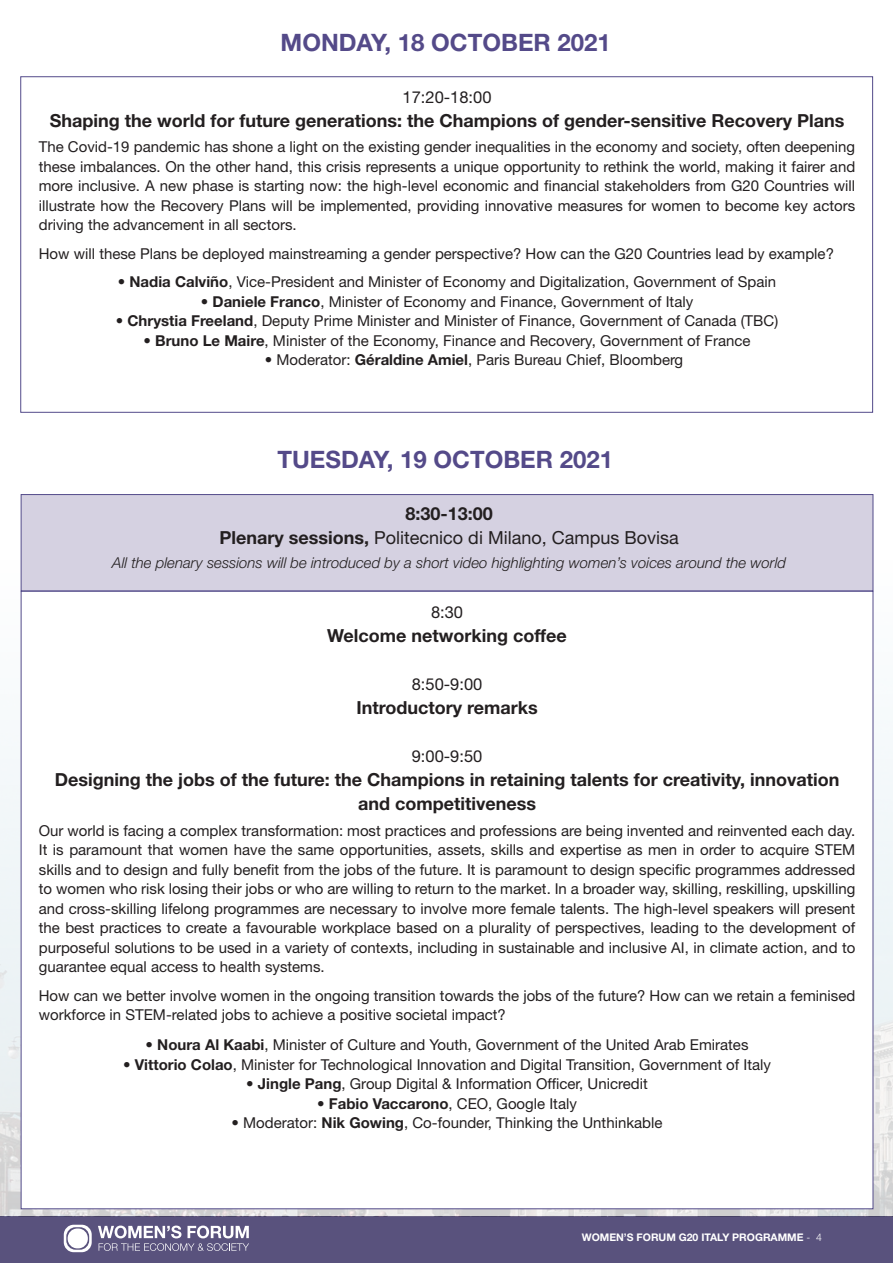
<style>
.page{position:relative;width:893px;height:1263px;background:#fff}
.page>*{position:absolute;margin:0;border:0;box-sizing:border-box;transform-origin:0 0}
.t1{font:700 24px "Helvetica Neue LT Std";color:#544a89}
.t2{font:700 18px/24px "Helvetica Neue LT Std";color:#231f20;text-align:center}
.t3{font:18px/24px "Helvetica Neue LT Std";color:#231f20;text-align:center}
.t4{font:16.5px "Helvetica Neue LT Std";color:#231f20}
.t5{font:15px/19.5px "Helvetica Neue LT Std";color:#231f20;text-align:justify}
.t6{font:italic 300 15px "Helvetica Neue LT Std";color:#231f20}
.t7{font:700 10.5px "Helvetica Neue LT Std";color:#fff}
.s1{font-weight:700}
.s2{font-weight:300}
</style>
<div class="page">
<div style="left:0;top:1216px;width:893px;height:47px;background:#59527d"></div>
<svg style="left:98px;top:1225px;width:151px;height:26px"></svg>
<svg style="left:64px;top:1225px;width:28px;height:27px"></svg>
<div style="left:68px;top:1228px;width:20px;height:20px;background:#fff;border-radius:10px"></div>
<img style="left:0;top:549px;width:893px;height:667px">
<div style="left:21px;top:494px;width:852px;height:97px;background:#d5d1e1;border:1px solid #534b8a"></div>
<div style="left:21px;top:591px;width:852px;height:618px;background:#fff;border:1px solid #534b8a"></div>
<h1 class="t1" style="left:281px;top:28px;width:332px">MONDAY, 18 OCTOBER 2021</h1>
<p class="t4" style="left:403px;top:87px;width:90px">17:20-18:00</p>
<p class="t2" style="left:50px;top:108px;width:796px">Shaping the world for future generations: the Champions of gender-sensitive Recovery Plans</p>
<p class="t5" style="left:39px;top:137px;width:818px">The Covid-19 pandemic has shone a light on the existing gender inequalities in the economy and society, often deepening these imbalances. On the other hand, this crisis represents a unique opportunity to rethink the world, making it fairer and more inclusive. A new phase is starting now: the high-level economic and financial stakeholders from G20 Countries will illustrate how the Recovery Plans will be implemented, providing innovative measures for women to become key actors driving the advancement in all sectors.</p>
<p class="t5" style="left:39px;top:243px;width:797px">How will these Plans be deployed mainstreaming a gender perspective? How can the G20 Countries lead by example?</p>
<p class="t5" style="left:118px;top:272px;width:660px">• <span class="s1">Nadia Calviño</span>, Vice-President and Minister of Economy and Digitalization, Government of Spain</p>
<p class="t5" style="left:201px;top:291px;width:494px">• <span class="s1">Daniele Franco</span>, Minister of Economy and Finance, Government of Italy</p>
<p class="t5" style="left:116px;top:311px;width:664px">• <span class="s1">Chrystia Freeland</span>, Deputy Prime Minister and Minister of Finance, Government of Canada (TBC)</p>
<p class="t5" style="left:143px;top:330px;width:609px">• <span class="s1">Bruno Le Maire</span>, Minister of the Economy, Finance and Recovery, Government of France</p>
<p class="t5" style="left:265px;top:350px;width:420px">• Moderator: <span class="s1">Géraldine Amiel</span>, Paris Bureau Chief, Bloomberg</p>
<h1 class="t1" style="left:277px;top:444px;width:337px">TUESDAY, 19 OCTOBER 2021</h1>
<p class="t3" style="left:220px;top:501px;width:461px"><span class="s1">8:30-13:00<br>Plenary sessions,</span> Politecnico di Milano, Campus Bovisa</p>
<p class="t6" style="left:112px;top:554px;width:675px">All the plenary sessions will be introduced by a short video highlighting women’s voices around the world</p>
<p class="t4" style="left:431px;top:603px;width:34px">8:30</p>
<p class="t2" style="left:327px;top:623px;width:241px">Welcome networking coffee</p>
<p class="t4" style="left:412px;top:675px;width:72px">8:50-9:00</p>
<p class="t2" style="left:356px;top:695px;width:183px">Introductory remarks</p>
<p class="t4" style="left:412px;top:747px;width:72px">9:00-9:50</p>
<p class="t2" style="left:55px;top:767px;width:786px">Designing the jobs of the future: the Champions in retaining talents for creativity, innovation and competitiveness</p>
<p class="t5" style="left:39px;top:821px;width:818px">Our world is facing a complex transformation: most practices and professions are being invented and reinvented each day.<br>It is paramount that women have the same opportunities, assets, skills and expertise as men in order to acquire STEM skills and to design and fully benefit from the jobs of the future. It is paramount to design specific programmes addressed to women who risk losing their jobs or who are willing to return to the market. In a broader way, skilling, reskilling, upskilling and cross-skilling lifelong programmes are necessary to involve more female talents. The high-level speakers will present the best practices to create a favourable workplace based on a plurality of perspectives, leading to the development of purposeful solutions to be used in a variety of contexts, including in sustainable and inclusive AI, in climate action, and to guarantee equal access to health systems.</p>
<p class="t5" style="left:39px;top:986px;width:818px">How can we better involve women in the ongoing transition towards the jobs of the future? How can we retain a feminised workforce in STEM-related jobs to achieve a positive societal impact?</p>
<p class="t5" style="left:146px;top:1035px;width:604px">• <span class="s1">Noura Al Kaabi</span>, Minister of Culture and Youth, Government of the United Arab Emirates</p>
<p class="t5" style="left:123px;top:1055px;width:649px">• <span class="s1">Vittorio Colao</span>, Minister for Technological Innovation and Digital Transition, Government of Italy</p>
<p class="t5" style="left:246px;top:1074px;width:403px">• <span class="s1">Jingle Pang</span>, Group Digital &amp; Information Officer, Unicredit</p>
<p class="t5" style="left:317px;top:1094px;width:261px">• <span class="s1">Fabio Vaccarono</span>, CEO, Google Italy</p>
<p class="t5" style="left:232px;top:1113px;width:432px">• Moderator: <span class="s1">Nik Gowing</span>, Co-founder, Thinking the Unthinkable</p>
<p class="t7" style="left:582px;top:1230px;width:242px">WOMEN’S FORUM G20 ITALY PROGRAMME <span class="s2">- 4</span></p>
</div>
